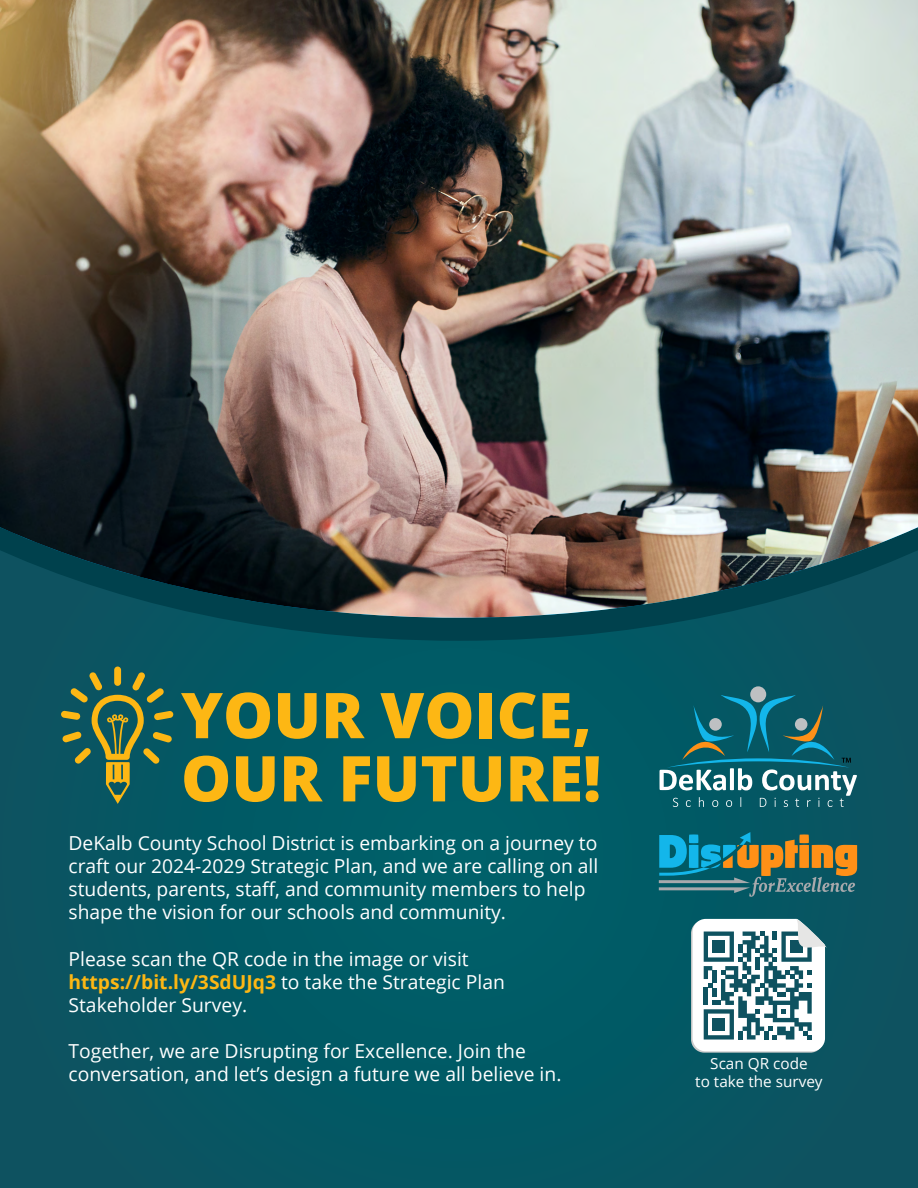
<style>
.page{position:relative;width:918px;height:1188px;background:#fff}
.page>*{position:absolute;margin:0;border:0;box-sizing:border-box;transform-origin:0 0}
.t1{font:800 63.15px/63.2px "Open Sans";color:#fdb714}
.t2{font:19.35px/23.1px "Open Sans";color:#fff}
.t3{font:15.3px/18.3px "Open Sans";color:#fff;text-align:center}
.s1{font-weight:700;color:#fdb714}
</style>
<div class="page">
<div style="left:0;top:525px;width:918px;height:663px;background:#025864"></div>
<svg style="left:0;top:618px;width:918px;height:23px"></svg>
<img style="left:0;top:0;width:918px;height:618px">
<svg style="left:659px;top:832px;width:198px;height:65px"></svg>
<svg style="left:61px;top:667px;width:113px;height:137px"></svg>
<svg style="left:691px;top:919px;width:136px;height:134px"></svg>
<div style="left:750px;top:686px;width:16px;height:16px;background:#bec0c2;border-radius:50%"></div>
<svg style="left:659px;top:695px;width:198px;height:112px"></svg>
<h1 class="t1" style="left:181px;top:680px;width:422px">YOUR VOICE,<br>OUR FUTURE!</h1>
<p class="t2" style="left:69px;top:831px;width:531px">DeKalb County School District is embarking on a journey to craft our 2024-2029 Strategic Plan, and we are calling on all students, parents, staff, and community members to help shape the vision for our schools and community.</p>
<p class="t2" style="left:69px;top:947px;width:438px">Please scan the QR code in the image or visit <span class="s1">https://bit.ly/3SdUJq3</span> to take the Strategic Plan<br>Stakeholder Survey.</p>
<p class="t2" style="left:69px;top:1039px;width:494px">Together, we are Disrupting for Excellence. Join the conversation, and let’s design a future we all believe in.</p>
<p class="t3" style="left:695px;top:1054px;width:129px">Scan QR code<br>to take the survey</p>
</div>
